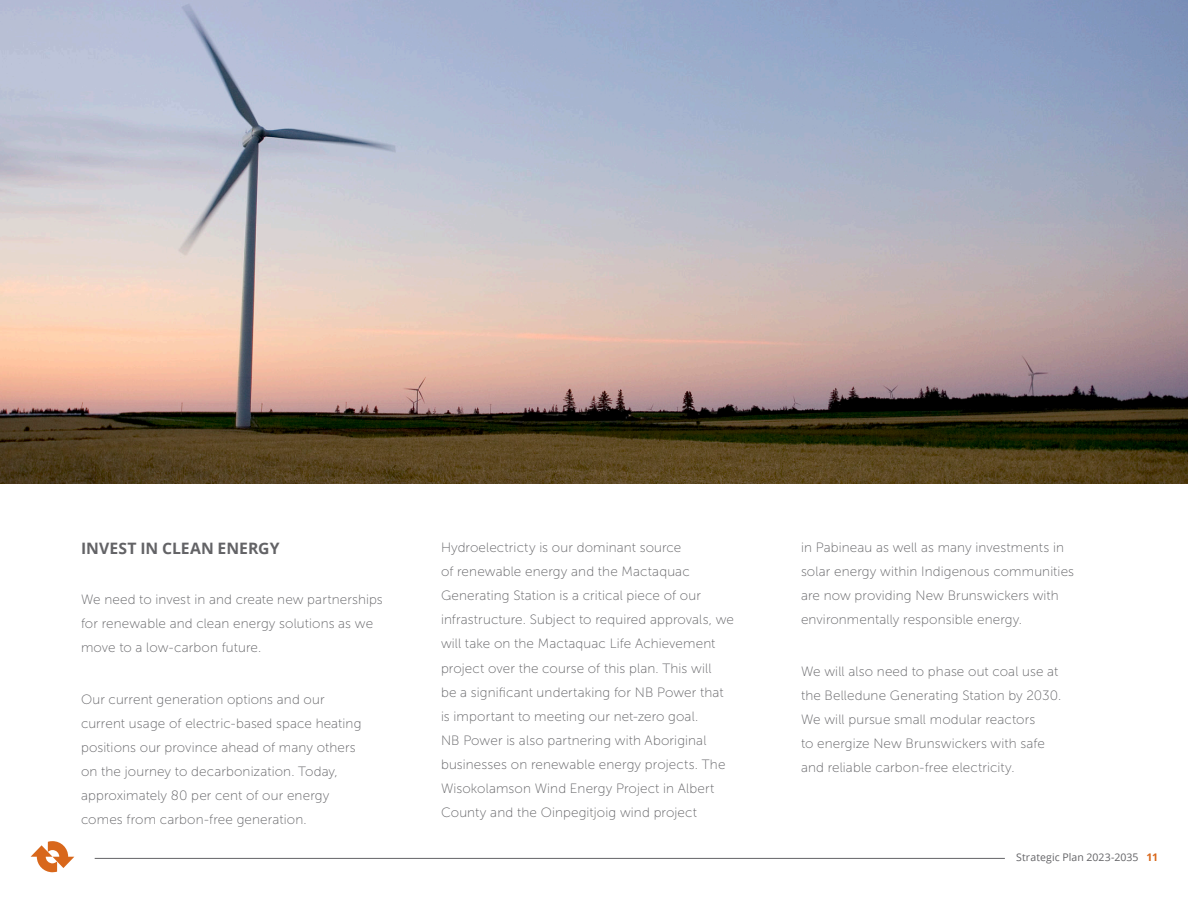
<style>
.page{position:relative;width:1188px;height:905px;background:#fff}
.page>*{position:absolute;margin:0;border:0;box-sizing:border-box;transform-origin:0 0}
.Subhead{font:700 15.75px "Open Sans";color:#636366}
.Body_9_16{font:13.5px/24px "Museo Sans 100";letter-spacing:.01em;color:#636366}
.t1{font:10.5px "Open Sans";letter-spacing:.01em;color:#636366}
.s1{font-weight:700;color:#d8671b}
</style>
<div class="page">
<hr style="left:95px;top:858px;width:910px;height:1px;background:#636366">
<svg style="left:31px;top:841px;width:43px;height:31px"></svg>
<img style="left:0;top:0;width:1188px;height:484px">
<p class="Subhead" style="left:81px;top:537px;width:200px">INVEST IN CLEAN ENERGY</p>
<p class="Body_9_16" style="left:81px;top:587px;width:303px">We need to invest in and create new partnerships for renewable and clean energy solutions as we move to a low-carbon future.</p>
<p class="Body_9_16" style="left:81px;top:687px;width:282px">Our current generation options and our current usage of electric-based space heating positions our province ahead of many others on the journey to decarbonization. Today, approximately 80 per cent of our energy comes from carbon-free generation.</p>
<p class="Body_9_16" style="left:441px;top:536px;width:295px">Hydroelectricty is our dominant source<br>of renewable energy and the Mactaquac Generating Station is a critical piece of our infrastructure. Subject to required approvals, we will take on the Mactaquac Life Achievement project over the course of this plan. This will<br>be a significant undertaking for NB Power that is important to meeting our net-zero goal.<br>NB Power is also partnering with Aboriginal businesses on renewable energy projects. The Wisokolamson Wind Energy Project in Albert County and the Oinpegitjoig wind project</p>
<p class="Body_9_16" style="left:801px;top:536px;width:275px">in Pabineau as well as many investments in solar energy within Indigenous communities are now providing New Brunswickers with environmentally responsible energy.</p>
<p class="Body_9_16" style="left:801px;top:659px;width:262px">We will also need to phase out coal use at the Belledune Generating Station by 2030.<br>We will pursue small modular reactors<br>to energize New Brunswickers with safe and reliable carbon-free electricity.</p>
<p class="t1" style="left:1016px;top:849px;width:143px">Strategic Plan 2023-2035 <span class="s1">11</span></p>
</div>
